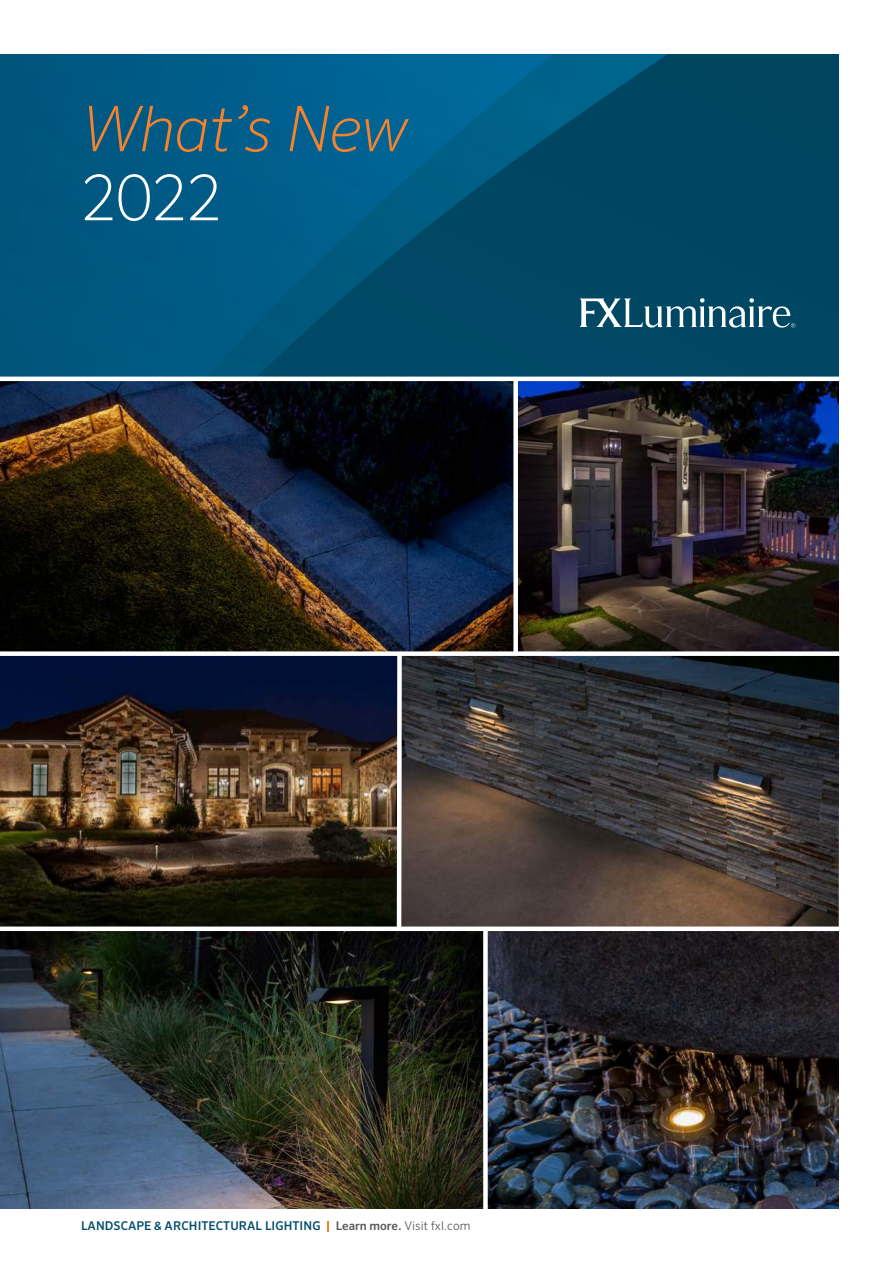
<style>
.page{position:relative;width:893px;height:1263px;background:#fff}
.page>*{position:absolute;margin:0;border:0;box-sizing:border-box;transform-origin:0 0}
.t1{font:italic 200 63px "Sero Pro";letter-spacing:-.02em;color:#f5822d}
.t2{font:200 63px "Sero Pro";color:#fff}
.t3{font:500 12.15px "Sero Pro";letter-spacing:.01em;color:#004d6b}
.t4{font:300 12.15px "Sero Pro";color:#585956}
.s1{font-weight:500}
</style>
<div class="page">
<img style="left:0;top:381px;width:513px;height:270px">
<img style="left:518px;top:381px;width:321px;height:270px">
<div style="left:780px;top:54px;width:59px;height:323px;background:#004561"></div>
<svg style="left:0;top:54px;width:780px;height:323px;background:#005378"></svg>
<img style="left:0;top:931px;width:483px;height:278px">
<img style="left:488px;top:931px;width:351px;height:278px">
<svg style="left:579px;top:298px;width:216px;height:30px"></svg>
<svg style="left:327px;top:1221px;width:2px;height:10px"></svg>
<img style="left:402px;top:656px;width:437px;height:270px">
<img style="left:0;top:656px;width:397px;height:270px">
<h1 class="t1" style="left:81px;top:92px;width:329px">What’s New</h1>
<h1 class="t2" style="left:81px;top:161px;width:142px">2022</h1>
<p class="t3" style="left:81px;top:1219px;width:241px">LANDSCAPE &amp; ARCHITECTURAL LIGHTING</p>
<p class="t4" style="left:336px;top:1218px;width:136px"><span class="s1">Learn more.</span> Visit fxl.com</p>
</div>
